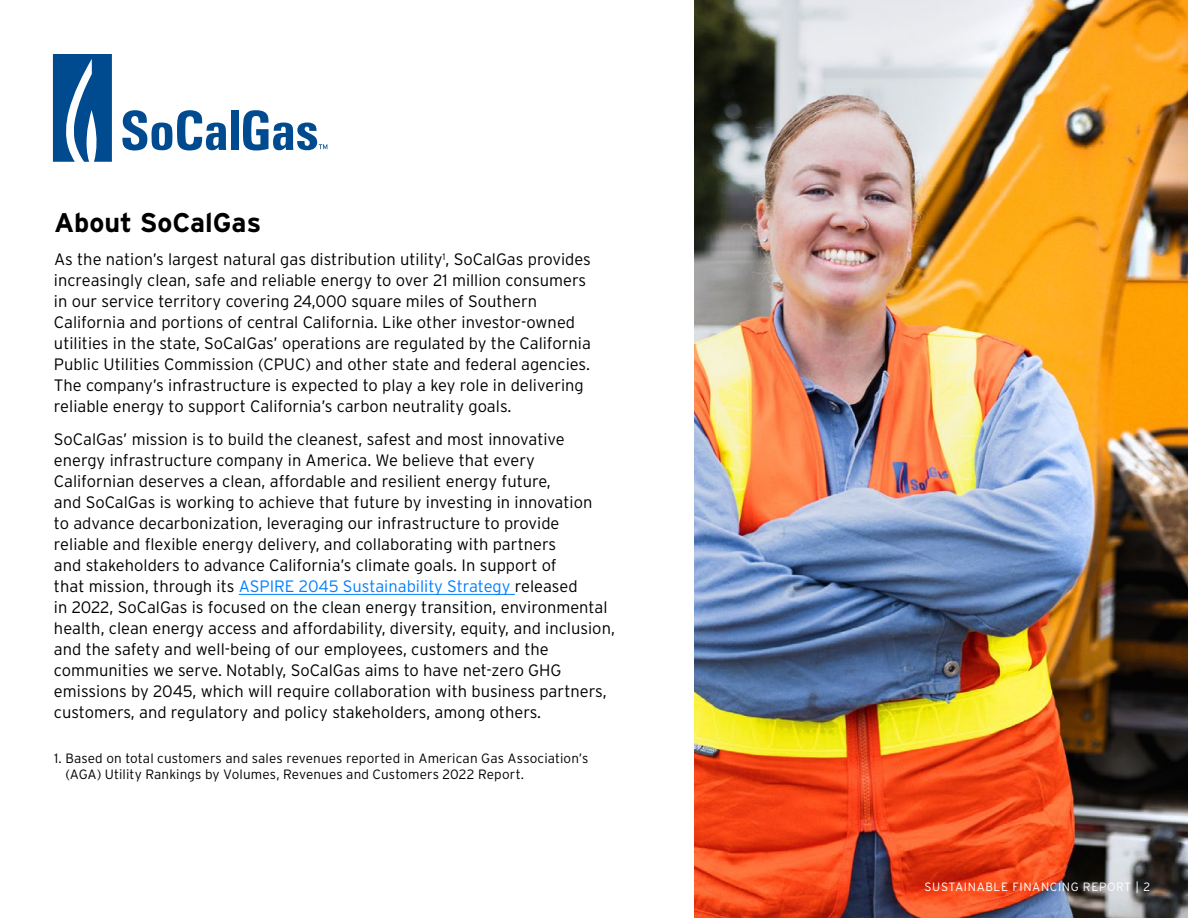
<style>
.page{position:relative;width:1188px;height:918px;background:#fff}
.page>*{position:absolute;margin:0;border:0;box-sizing:border-box;transform-origin:0 0}
.t1{font:700 27px "Interstate";color:#000}
.t2{font:300 16.5px/21px "Interstate";color:#000}
.t3{font:300 13.5px/16.2px "Interstate";letter-spacing:.01em;color:#000}
.t4{font:300 12px "Interstate";letter-spacing:.05em;color:#fff}
.s1{color:#0080ff}
</style>
<div class="page">
<img style="left:694px;top:0;width:494px;height:918px">
<svg style="left:53px;top:54px;width:59px;height:108px"></svg>
<svg style="left:122px;top:110px;width:104px;height:41px"></svg>
<div style="left:231px;top:111px;width:7px;height:39px;background:#004b90"></div>
<svg style="left:243px;top:110px;width:84px;height:41px"></svg>
<hr style="left:239px;top:594px;width:276px;height:1px;background:#0080ff">
<h1 class="t1" style="left:54px;top:208px;width:209px">About SoCalGas</h1>
<p class="t2" style="left:54px;top:249px;width:538px">As the nation’s largest natural gas distribution utility<sup>1</sup>, SoCalGas provides increasingly clean, safe and reliable energy to over 21 million consumers in our service territory covering 24,000 square miles of Southern California and portions of central California. Like other investor-owned utilities in the state, SoCalGas’ operations are regulated by the California Public Utilities Commission (CPUC) and other state and federal agencies.<br>The company’s infrastructure is expected to play a key role in delivering reliable energy to support California’s carbon neutrality goals.</p>
<p class="t2" style="left:54px;top:429px;width:562px">SoCalGas’ mission is to build the cleanest, safest and most innovative energy infrastructure company in America. We believe that every Californian deserves a clean, affordable and resilient energy future,<br>and SoCalGas is working to achieve that future by investing in innovation<br>to advance decarbonization, leveraging our infrastructure to provide reliable and flexible energy delivery, and collaborating with partners<br>and stakeholders to advance California’s climate goals. In support of<br>that mission, through its <span class="s1">ASPIRE 2045 Sustainability Strategy</span> released<br>in 2022, SoCalGas is focused on the clean energy transition, environmental health, clean energy access and affordability, diversity, equity, and inclusion, and the safety and well-being of our employees, customers and the communities we serve. Notably, SoCalGas aims to have net-zero GHG emissions by 2045, which will require collaboration with business partners, customers, and regulatory and policy stakeholders, among others.</p>
<p class="t3" style="left:65px;top:750px;width:525px;text-indent:-11px">1. Based on total customers and sales revenues reported in American Gas Association’s (AGA) Utility Rankings by Volumes, Revenues and Customers 2022 Report.</p>
<p class="t4" style="left:925px;top:880px;width:227px">SUSTAINABLE FINANCING REPORT | 2</p>
</div>
